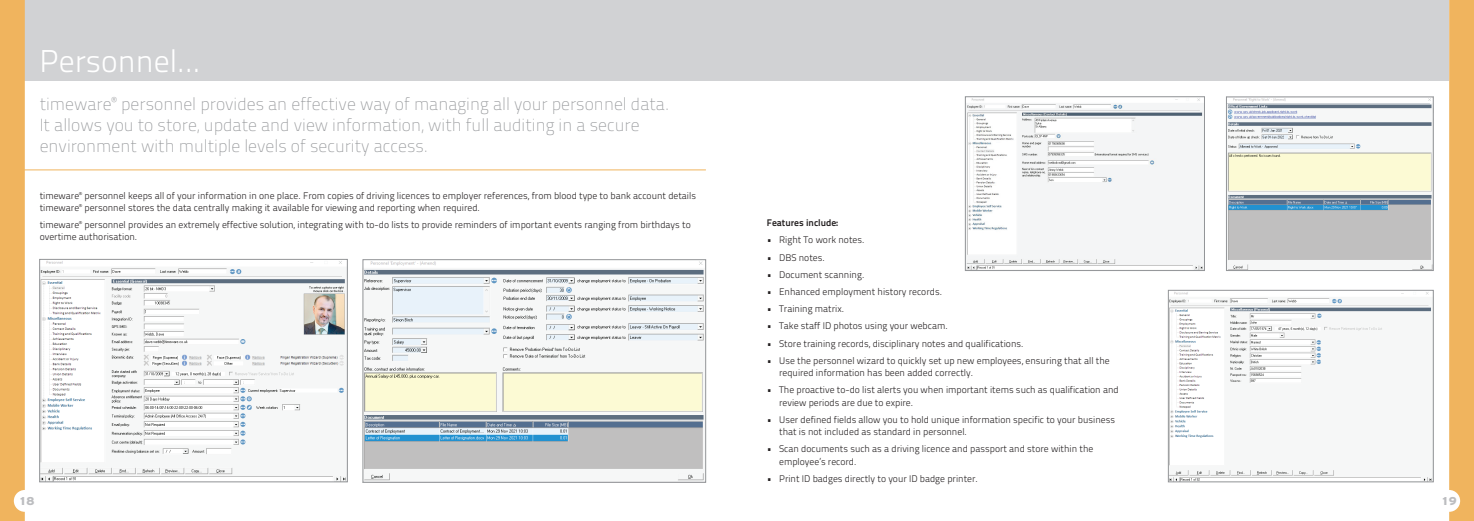
<style>
.page{position:relative;width:1474px;height:521px;background:#fff}
.page>*{position:absolute;margin:0;border:0;box-sizing:border-box;transform-origin:0 0}
.t1{font:31.5px "Titillium Text 22 L 250 wt";color:#fff}
.t2{font:17.5px/21px "Titillium Text 22 L 1 wt";color:#939598}
.t3{font:11.38px "I513 Interstate Black";color:#bcbdc0}
.t4{font:9.62px/12.2px "Titillium Text 22 L 250 wt";color:#231f20}
.t5{font:9.62px "Titillium Text 22 L 800 wt";color:#231f20}
</style>
<div class="page">
<div style="left:25px;top:0;width:1424px;height:81px;background:#d1d2d4"></div>
<hr style="left:9px;top:169px;width:697px;height:1px;background:#f0b45e">
<div style="left:0;top:0;width:25px;height:521px;background:#f0b45e"></div>
<svg style="left:1449px;top:0;width:24px;height:521px;background:#f0b664"></svg>
<img style="left:41px;top:261px;width:304px;height:219px">
<div style="left:39px;top:259px;width:308px;height:223px;border:1px solid #939598"></div>
<img style="left:967px;top:99px;width:235px;height:170px">
<div style="left:965px;top:97px;width:239px;height:174px;border:1px solid #939598"></div>
<img style="left:1228px;top:99px;width:203px;height:170px">
<div style="left:1226px;top:97px;width:207px;height:174px;border:1px solid #939598"></div>
<img style="left:365px;top:261px;width:339px;height:219px">
<div style="left:363px;top:259px;width:343px;height:223px;border:1px solid #939598"></div>
<img style="left:1170px;top:292px;width:261px;height:188px">
<div style="left:1168px;top:290px;width:265px;height:192px;border:1px solid #939598"></div>
<h1 class="t1" style="left:40px;top:38px;width:162px">Personnel...</h1>
<h2 class="t2" style="left:40px;top:92px;width:631px">timeware<sup>®</sup> personnel provides an effective way of managing all your personnel data.<br>It allows you to store, update and view information, with full auditing in a secure environment with multiple levels of security access.</h2>
<p class="t4" style="left:40px;top:189px;width:658px">timeware<sup>®</sup> personnel keeps all of your information in one place. From copies of driving licences to employer references, from blood type to bank account details timeware<sup>®</sup> personnel stores the data centrally making it available for viewing and reporting when required.</p>
<p class="t4" style="left:40px;top:218px;width:652px">timeware<sup>®</sup> personnel provides an extremely effective solution, integrating with to-do lists to provide reminders of important events ranging from birthdays to overtime authorisation.</p>
<p class="t5" style="left:766px;top:215px;width:73px">Features include:</p>
<p class="t4" style="left:766px;top:233px;width:99px">• Right To work notes.</p>
<p class="t4" style="left:766px;top:251px;width:60px">• DBS notes.</p>
<p class="t4" style="left:766px;top:268px;width:99px">• Document scanning.</p>
<p class="t4" style="left:766px;top:285px;width:177px">• Enhanced employment history records.</p>
<p class="t4" style="left:766px;top:302px;width:79px">• Training matrix.</p>
<p class="t4" style="left:766px;top:319px;width:182px">• Take staff ID photos using your webcam.</p>
<p class="t4" style="left:766px;top:337px;width:258px">• Store training records, disciplinary notes and qualifications.</p>
<p class="t4" style="left:779px;top:354px;width:332px;text-indent:-12px">• Use the personnel wizard to quickly set up new employees, ensuring that all the required information has been added correctly.</p>
<p class="t4" style="left:779px;top:383px;width:341px;text-indent:-12px">• The proactive to-do list alerts you when important items such as qualification and review periods are due to expire.</p>
<p class="t4" style="left:779px;top:413px;width:337px;text-indent:-12px">• User defined fields allow you to hold unique information specific to your business that is not included as standard in personnel.</p>
<p class="t4" style="left:779px;top:442px;width:316px;text-indent:-12px">• Scan documents such as a driving licence and passport and store within the employee’s record.</p>
<p class="t4" style="left:766px;top:472px;width:213px">• Print ID badges directly to your ID badge printer.</p>
<p class="t3" style="left:18px;top:494px;width:17px">18</p>
<p class="t3" style="left:1440px;top:494px;width:17px">19</p>
</div>
